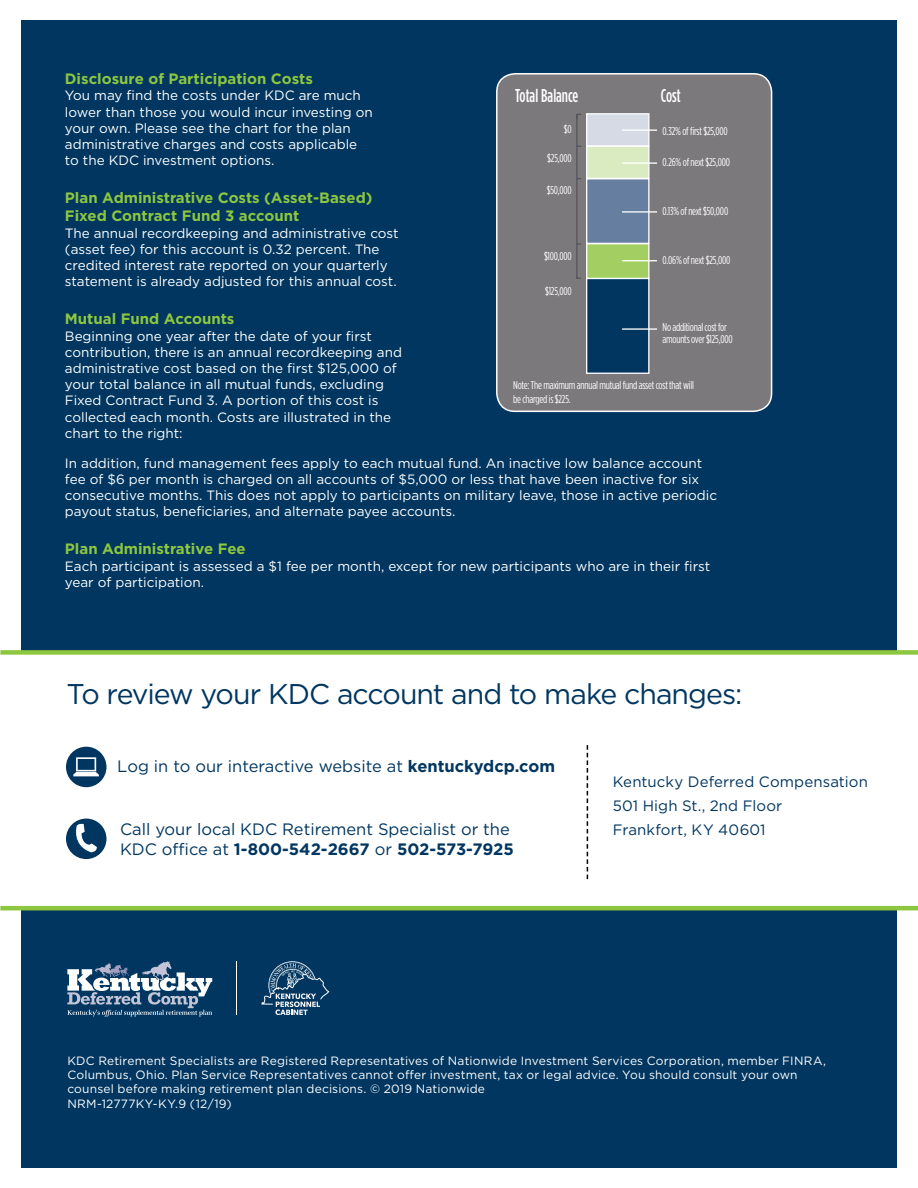
<style>
.page{position:relative;width:918px;height:1188px;background:#fff}
.page>*{position:absolute;margin:0;border:0;box-sizing:border-box;transform-origin:0 0}
.H2_2{font:28.5px "Gotham";letter-spacing:-.035em;color:#003660}
.t1{font:500 18.6px "Gotham Condensed";color:#fff;scale:.88 1}
.t2{font:16.5px/19.8px "Gotham";color:#003660}
.H2_1{font:700 15px/18px "Gotham";color:#8dc63f}
.t3{font:15px "Gotham";letter-spacing:.01em;color:#003660}
.t4{font:13.5px/16.2px "Gotham";color:#fff}
.t5{font:12px/14.4px "Gotham";letter-spacing:.015em;color:#fff}
.t6{font:11.25px/11.9px "Gotham Condensed";letter-spacing:-.02em;color:#fff}
.s1{font-weight:700}
</style>
<div class="page">
<div style="left:21px;top:20px;width:876px;height:1148px;background:#003660"></div>
<div style="left:497px;top:74px;width:275px;height:337px;background:#7c797c;border-radius:18px"></div>
<div style="left:496px;top:73px;width:276px;height:339px;border:2px solid #fff;border-radius:18px"></div>
<hr style="left:576px;top:114px;width:2px;height:165px;background:#55565a">
<div style="left:586px;top:278px;width:64px;height:96px;background:#003660;border:1px solid #fff"></div>
<div style="left:586px;top:243px;width:64px;height:36px;background:#a3cf62;border:1px solid #fff"></div>
<div style="left:586px;top:178px;width:64px;height:66px;background:#667e9f;border:1px solid #fff"></div>
<div style="left:586px;top:146px;width:64px;height:33px;background:#daebc1;border:1px solid #fff"></div>
<div style="left:586px;top:113px;width:64px;height:34px;background:#d5dae4;border:1px solid #fff"></div>
<hr style="left:622px;top:328px;width:35px;height:2px;background:#fff">
<hr style="left:622px;top:260px;width:35px;height:1px;background:#fff">
<hr style="left:622px;top:211px;width:35px;height:2px;background:#fff">
<hr style="left:622px;top:130px;width:35px;height:1px;background:#fff">
<hr style="left:622px;top:162px;width:35px;height:2px;background:#fff">
<div style="left:0;top:653px;width:918px;height:256px;background:#fff"></div>
<div style="left:0;top:650px;width:918px;height:5px;background:#8dc63f"></div>
<hr style="left:0;top:906px;width:918px;height:4px;background:#8dc63f">
<div style="left:66px;top:747px;width:40px;height:40px;background:#003660;border-radius:50%"></div>
<svg style="left:73px;top:757px;width:26px;height:19px"></svg>
<div style="left:66px;top:819px;width:40px;height:40px;background:#003660;border-radius:50%"></div>
<svg style="left:71px;top:823px;width:26px;height:29px"></svg>
<svg style="left:587px;top:745px;width:1px;height:134px"></svg>
<hr style="left:237px;top:961px;width:1px;height:54px;background:#fff">
<svg style="left:67px;top:961px;width:145px;height:56px"></svg>
<svg style="left:261px;top:977px;width:68px;height:38px"></svg>
<img style="left:268px;top:961px;width:47px;height:33px">
<h2 class="H2_1" style="left:65px;top:70px;width:250px">Disclosure of Participation Costs</h2>
<p class="t4" style="left:65px;top:87px;width:309px">You may find the costs under KDC are much lower than those you would incur investing on your own. Please see the chart for the plan administrative charges and costs applicable to the KDC investment options.</p>
<h2 class="H2_1" style="left:65px;top:189px;width:309px">Plan Administrative Costs (Asset-Based)<br>Fixed Contract Fund 3 account</h2>
<p class="t4" style="left:65px;top:224px;width:335px">The annual recordkeeping and administrative cost (asset fee) for this account is 0.32 percent. The credited interest rate reported on your quarterly statement is already adjusted for this annual cost.</p>
<h2 class="H2_1" style="left:65px;top:310px;width:171px">Mutual Fund Accounts</h2>
<p class="t4" style="left:65px;top:327px;width:339px">Beginning one year after the date of your first contribution, there is an annual recordkeeping and administrative cost based on the first $125,000 of your total balance in all mutual funds, excluding Fixed Contract Fund 3. A portion of this cost is collected each month. Costs are illustrated in the chart to the right:</p>
<p class="t4" style="left:65px;top:454px;width:654px">In addition, fund management fees apply to each mutual fund. An inactive low balance account fee of $6 per month is charged on all accounts of $5,000 or less that have been inactive for six consecutive months. This does not apply to participants on military leave, those in active periodic payout status, beneficiaries, and alternate payee accounts.</p>
<h2 class="H2_1" style="left:65px;top:540px;width:182px">Plan Administrative Fee</h2>
<p class="t4" style="left:65px;top:557px;width:647px">Each participant is assessed a $1 fee per month, except for new participants who are in their first year of participation.</p>
<h2 class="t1" style="left:515px;top:84px;width:73px">Total Balance</h2>
<h2 class="t1" style="left:661px;top:84px;width:24px">Cost</h2>
<p class="t6" style="left:564px;top:123px;width:9px">$0</p>
<p class="t6" style="left:547px;top:152px;width:26px">$25,000</p>
<p class="t6" style="left:547px;top:184px;width:26px">$50,000</p>
<p class="t6" style="left:663px;top:125px;width:67px">0.32% of first $25,000</p>
<p class="t6" style="left:663px;top:156px;width:69px">0.26% of next $25,000</p>
<p class="t6" style="left:663px;top:205px;width:67px">0.13% of next $50,000</p>
<p class="t6" style="left:663px;top:254px;width:69px">0.06% of next $25,000</p>
<p class="t6" style="left:544px;top:250px;width:29px">$100,000</p>
<p class="t6" style="left:545px;top:285px;width:28px">$125,000</p>
<p class="t6" style="left:663px;top:321px;width:72px">No additional cost for amounts over $125,000</p>
<p class="t6" style="left:513px;top:378px;width:182px;line-height:13.5px">Note: The maximum annual mutual fund asset cost that will be charged is $225.</p>
<h2 class="H2_2" style="left:67px;top:676px;width:677px">To review your KDC account and to make changes:</h2>
<p class="t2" style="left:117px;top:756px;width:439px">Log in to our interactive website at <span class="s1">kentuckydcp.com</span></p>
<p class="t2" style="left:120px;top:819px;width:395px">Call your local KDC Retirement Specialist or the<br>KDC office at <span class="s1">1-800-542-2667</span> or <span class="s1">502-573-7925</span></p>
<p class="t3" style="left:613px;top:773px;width:257px">Kentucky Deferred Compensation</p>
<p class="t3" style="left:613px;top:797px;width:171px">501 High St., 2nd Floor</p>
<p class="t3" style="left:613px;top:821px;width:154px">Frankfort, KY 40601</p>
<p class="t5" style="left:67px;top:1053px;width:760px">KDC Retirement Specialists are Registered Representatives of Nationwide Investment Services Corporation, member FINRA,<br>Columbus, Ohio. Plan Service Representatives cannot offer investment, tax or legal advice. You should consult your own counsel before making retirement plan decisions. © 2019 Nationwide</p>
<p class="t5" style="left:67px;top:1096px;width:166px">NRM-12777KY-KY.9 (12/19)</p>
</div>
